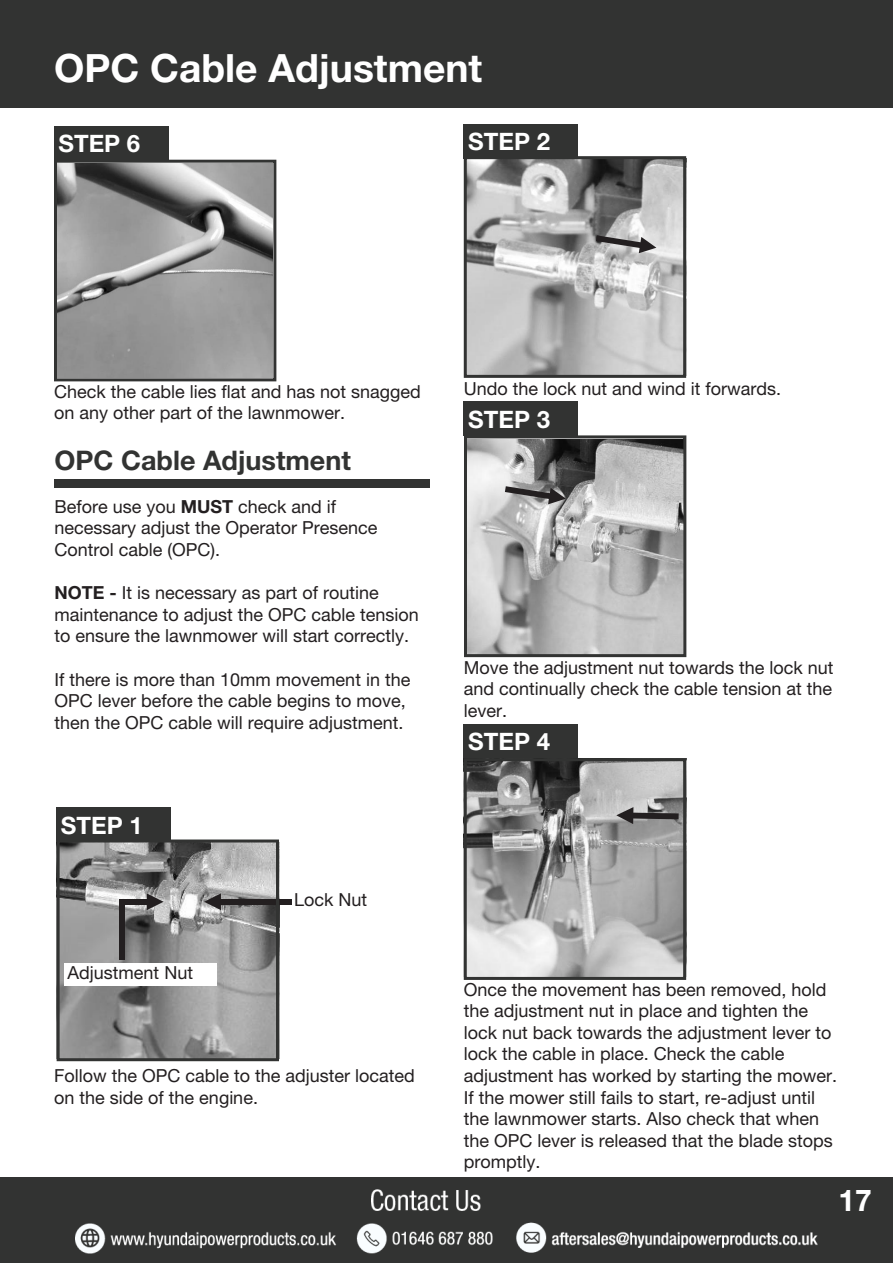
<style>
.page{position:relative;width:893px;height:1263px;background:#fff}
.page>*{position:absolute;margin:0;border:0;box-sizing:border-box;transform-origin:0 0}
.t1{font:700 39px "Helvetica Neue LT Pro";color:#fff}
.t2{font:700 30px "Helvetica Neue LT Pro";color:#fff}
.t3{font:700 27px "Helvetica Neue LT Pro";color:#323332}
.t4{font:700 24px "Helvetica Neue LT Pro";color:#fff}
.t5{font:18px/21.6px "Helvetica Neue LT Pro";color:#231f20}
.s1{font-weight:700}
</style>
<div class="page">
<div style="left:0;top:0;width:893px;height:107px;background:#323332"></div>
<div style="left:0;top:1178px;width:893px;height:85px;background:#323332"></div>
<img style="left:75px;top:1189px;width:743px;height:64px">
<div style="left:54px;top:126px;width:114px;height:35px;background:#323332"></div>
<div style="left:54px;top:479px;width:376px;height:9px;background:#323332"></div>
<div style="left:56px;top:808px;width:115px;height:34px;background:#323332"></div>
<img style="left:61px;top:843px;width:214px;height:214px">
<div style="left:64px;top:963px;width:153px;height:23px;background:#fff"></div>
<div style="left:212px;top:899px;width:80px;height:6px;background:#231f20"></div>
<svg style="left:204px;top:893px;width:17px;height:17px"></svg>
<div style="left:124px;top:899px;width:31px;height:6px;background:#231f20"></div>
<svg style="left:147px;top:893px;width:17px;height:17px"></svg>
<div style="left:119px;top:899px;width:6px;height:61px;background:#231f20"></div>
<div style="left:464px;top:124px;width:114px;height:35px;background:#323332"></div>
<img style="left:468px;top:160px;width:214px;height:214px">
<svg style="left:596px;top:235px;width:60px;height:18px"></svg>
<div style="left:464px;top:401px;width:114px;height:35px;background:#323332"></div>
<img style="left:468px;top:439px;width:214px;height:214px">
<svg style="left:505px;top:486px;width:61px;height:18px"></svg>
<div style="left:464px;top:724px;width:114px;height:35px;background:#323332"></div>
<img style="left:468px;top:762px;width:214px;height:214px">
<svg style="left:616px;top:807px;width:63px;height:17px"></svg>
<div style="left:54px;top:160px;width:222px;height:221px;border:3px solid #323332"></div>
<img style="left:57px;top:163px;width:216px;height:215px">
<div style="left:57px;top:839px;width:222px;height:222px;border:3px solid #323332"></div>
<div style="left:464px;top:156px;width:222px;height:222px;border:3px solid #323332"></div>
<div style="left:464px;top:435px;width:222px;height:222px;border:3px solid #323332"></div>
<div style="left:464px;top:758px;width:222px;height:222px;border:3px solid #323332"></div>
<p class="t1" style="left:54px;top:44px;width:430px">OPC Cable Adjustment</p>
<p class="t4" style="left:58px;top:129px;width:83px">STEP 6</p>
<p class="t4" style="left:468px;top:127px;width:83px">STEP 2</p>
<p class="t5" style="left:54px;top:380px;width:368px">Check the cable lies flat and has not snagged on any other part of the lawnmower.</p>
<p class="t3" style="left:54px;top:444px;width:298px">OPC Cable Adjustment</p>
<p class="t5" style="left:54px;top:495px;width:283px">Before use you <span class="s1">MUST</span> check and if</p>
<p class="t5" style="left:54px;top:517px;width:325px">necessary adjust the Operator Presence</p>
<p class="t5" style="left:54px;top:538px;width:167px">Control cable (OPC).</p>
<p class="t5" style="left:54px;top:582px;width:326px"><span class="s1">NOTE -</span> It is necessary as part of routine</p>
<p class="t5" style="left:54px;top:603px;width:366px">maintenance to adjust the OPC cable tension to ensure the lawnmower will start correctly.</p>
<p class="t5" style="left:54px;top:668px;width:357px">If there is more than 10mm movement in the<br>OPC lever before the cable begins to move, then the OPC cable will require adjustment.</p>
<p class="t4" style="left:61px;top:810px;width:83px">STEP 1</p>
<p class="t5" style="left:68px;top:961px;width:127px">Adjustment Nut</p>
<p class="t5" style="left:294px;top:888px;width:75px">Lock Nut</p>
<p class="t5" style="left:54px;top:1065px;width:362px">Follow the OPC cable to the adjuster located on the side of the engine.</p>
<p class="t5" style="left:464px;top:377px;width:319px">Undo the lock nut and wind it forwards.</p>
<p class="t4" style="left:468px;top:404px;width:83px">STEP 3</p>
<p class="t5" style="left:464px;top:656px;width:371px;text-align:justify">Move the adjustment nut towards the lock nut and continually check the cable tension at the lever.</p>
<p class="t4" style="left:468px;top:727px;width:83px">STEP 4</p>
<p class="t5" style="left:464px;top:978px;width:369px">Once the movement has been removed, hold the adjustment nut in place and tighten the lock nut back towards the adjustment lever to lock the cable in place. Check the cable</p>
<p class="t5" style="left:464px;top:1064px;width:375px">adjustment has worked by starting the mower.<br>If the mower still fails to start, re-adjust until the lawnmower starts. Also check that when the OPC lever is released that the blade stops promptly.</p>
<p class="t2" style="left:838px;top:1182px;width:35px">17</p>
</div>
